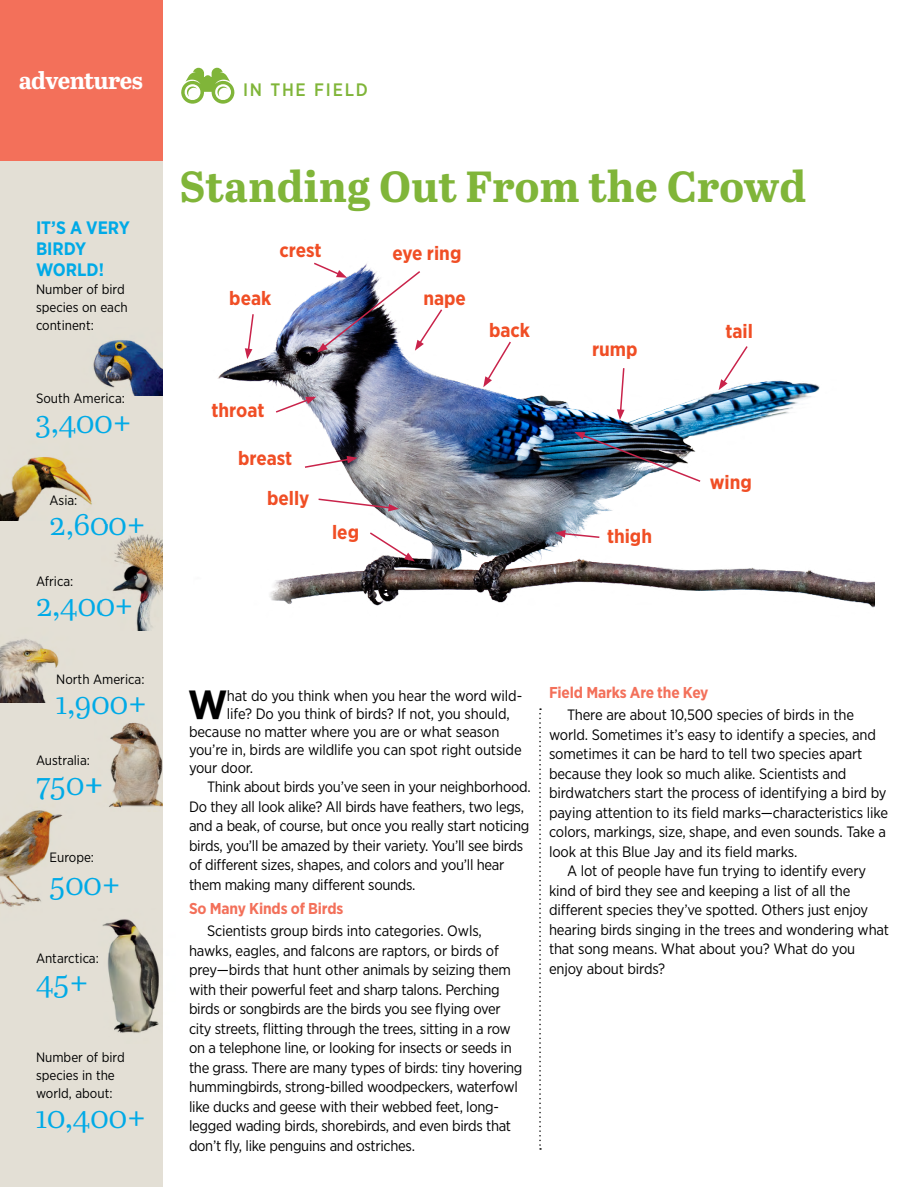
<style>
.page{position:relative;width:922px;height:1187px;background:#fff}
.page>*{position:absolute;margin:0;border:0;box-sizing:border-box;transform-origin:0 0}
.t1{font:700 43.5px "Abril Text";letter-spacing:.005em;color:#80b539}
.t2{font:700 40.65px "Gotham Narrow";color:#000}
.t3{font:31.5px "Abril Text Lt";color:#00aae7}
.t4{font:700 24px "Abril Text";letter-spacing:-.025em;color:#fff}
.t5{font:700 19.5px/40.7px "Gotham Narrow";color:#f04e25}
.t6{font:700 18px/21px "Gotham Narrow";color:#00aae7}
.t7{font:500 18px "Gotham Narrow";letter-spacing:.1em;color:#80b539}
.t8{font:700 15.75px "Gotham Narrow";letter-spacing:-.01em;color:#f3705a}
.t9{font:15px/19.5px "Gotham Narrow";letter-spacing:-.02em;color:#000}
.t10{font:13.5px/18px "Gotham Narrow";color:#000}
</style>
<div class="page">
<div style="left:0;top:158px;width:162px;height:1029px;background:#e3dfd5"></div>
<svg style="left:181px;top:68px;width:53px;height:36px"></svg>
<div style="left:0;top:0;width:162px;height:161px;background:#f3705a"></div>
<img style="left:93px;top:340px;width:69px;height:55px">
<img style="left:0;top:457px;width:92px;height:63px">
<img style="left:112px;top:534px;width:50px;height:97px">
<img style="left:0;top:639px;width:59px;height:63px">
<img style="left:109px;top:722px;width:53px;height:86px">
<img style="left:0;top:810px;width:63px;height:97px">
<img style="left:102px;top:908px;width:61px;height:135px">
<svg style="left:539px;top:708px;width:2px;height:441px"></svg>
<img style="left:218px;top:295px;width:657px;height:313px">
<svg style="left:245px;top:312px;width:10px;height:47px"></svg>
<svg style="left:274px;top:397px;width:42px;height:17px"></svg>
<svg style="left:303px;top:456px;width:55px;height:13px"></svg>
<svg style="left:317px;top:497px;width:82px;height:14px"></svg>
<svg style="left:368px;top:531px;width:47px;height:30px"></svg>
<svg style="left:555px;top:530px;width:46px;height:9px"></svg>
<img style="left:574px;top:432px;width:128px;height:51px">
<svg style="left:719px;top:344px;width:30px;height:46px"></svg>
<svg style="left:617px;top:366px;width:8px;height:54px"></svg>
<svg style="left:483px;top:340px;width:29px;height:47px"></svg>
<img style="left:312px;top:262px;width:132px;height:90px">
<h3 class="t4" style="left:19px;top:63px;width:126px">adventures</h3>
<p class="t6" style="left:36px;top:217px;width:95px">IT’S A VERY<br>BIRDY<br>WORLD!</p>
<p class="t10" style="left:36px;top:280px;width:93px">Number of bird species on each continent:</p>
<p class="t10" style="left:36px;top:389px;width:91px">South America:</p>
<h3 class="t3" style="left:36px;top:399px;width:97px">3,400+</h3>
<p class="t10" style="left:50px;top:491px;width:29px">Asia:</p>
<h3 class="t3" style="left:50px;top:501px;width:98px">2,600+</h3>
<p class="t10" style="left:36px;top:572px;width:39px">Africa:</p>
<h3 class="t3" style="left:36px;top:582px;width:99px">2,400+</h3>
<p class="t10" style="left:56px;top:670px;width:90px">North America:</p>
<h3 class="t3" style="left:56px;top:680px;width:92px">1,900+</h3>
<p class="t10" style="left:36px;top:751px;width:55px">Australia:</p>
<h3 class="t3" style="left:36px;top:761px;width:69px">750+</h3>
<p class="t10" style="left:50px;top:848px;width:46px">Europe:</p>
<h3 class="t3" style="left:50px;top:861px;width:73px">500+</h3>
<p class="t10" style="left:36px;top:949px;width:64px">Antarctica:</p>
<h3 class="t3" style="left:36px;top:959px;width:54px">45+</h3>
<p class="t10" style="left:36px;top:1048px;width:90px">Number of bird species in the world, about:</p>
<h3 class="t3" style="left:36px;top:1094px;width:111px">10,400+</h3>
<p class="t7" style="left:243px;top:78px;width:126px">IN THE FIELD</p>
<h1 class="t1" style="left:180px;top:155px;width:628px">Standing Out From the Crowd</h1>
<h3 class="t5" style="left:279px;top:230px;width:44px">crest</h3>
<h3 class="t5" style="left:229px;top:277px;width:44px">beak</h3>
<h3 class="t5" style="left:392px;top:233px;width:70px">eye ring</h3>
<h3 class="t5" style="left:423px;top:277px;width:44px">nape</h3>
<h3 class="t5" style="left:489px;top:310px;width:43px">back</h3>
<h3 class="t5" style="left:592px;top:328px;width:47px">rump</h3>
<h3 class="t5" style="left:212px;top:389px;width:54px">throat</h3>
<h3 class="t5" style="left:267px;top:437px;width:44px;text-indent:-29px">breast belly</h3>
<h3 class="t5" style="left:332px;top:512px;width:29px">leg</h3>
<h3 class="t5" style="left:607px;top:516px;width:47px">thigh</h3>
<h3 class="t5" style="left:725px;top:311px;width:29px">tail</h3>
<h3 class="t5" style="left:710px;top:461px;width:44px">wing</h3>
<h2 class="t2" style="left:188px;top:678px;width:41px">W</h2>
<p class="t9" style="left:227px;top:685px;width:297px">hat do you think when you hear the word wild-</p>
<p class="t9" style="left:227px;top:703px;width:284px">life? Do you think of birds? If not, you should,</p>
<p class="t9" style="left:189px;top:721px;width:312px">because no matter where you are or what season</p>
<p class="t9" style="left:189px;top:739px;width:334px">you’re in, birds are wildlife you can spot right outside</p>
<p class="t9" style="left:189px;top:757px;width:66px">your door.</p>
<p class="t9" style="left:189px;top:777px;width:343px;text-indent:18px">Think about birds you’ve seen in your neighborhood.<br>Do they all look alike? All birds have feathers, two legs, and a beak, of course, but once you really start noticing birds, you’ll be amazed by their variety. You’ll see birds of different sizes, shapes, and colors and you’ll hear them making many different sounds.</p>
<p class="t8" style="left:189px;top:898px;width:156px">So Many Kinds of Birds</p>
<p class="t9" style="left:189px;top:921px;width:335px;text-indent:18px">Scientists group birds into categories. Owls, hawks, eagles, and falcons are raptors, or birds of prey—birds that hunt other animals by seizing them with their powerful feet and sharp talons. Perching birds or songbirds are the birds you see flying over city streets, flitting through the trees, sitting in a row on a telephone line, or looking for insects or seeds in the grass. There are many types of birds: tiny hovering hummingbirds, strong-billed woodpeckers, waterfowl like ducks and geese with their webbed feet, long&shy;legged wading birds, shorebirds, and even birds that don’t fly, like penguins and ostriches.</p>
<p class="t8" style="left:549px;top:682px;width:161px">Field Marks Are the Key</p>
<p class="t9" style="left:549px;top:705px;width:340px;text-indent:18px">There are about 10,500 species of birds in the world. Sometimes it’s easy to identify a species, and sometimes it can be hard to tell two species apart because they look so much alike. Scientists and birdwatchers start the process of identifying a bird by paying attention to its field marks—characteristics like colors, markings, size, shape, and even sounds. Take a look at this Blue Jay and its field marks.</p>
<p class="t9" style="left:549px;top:861px;width:342px;text-indent:18px">A lot of people have fun trying to identify every kind of bird they see and keeping a list of all the different species they’ve spotted. Others just enjoy hearing birds singing in the trees and wondering what that song means. What about you? What do you enjoy about birds?</p>
</div>
